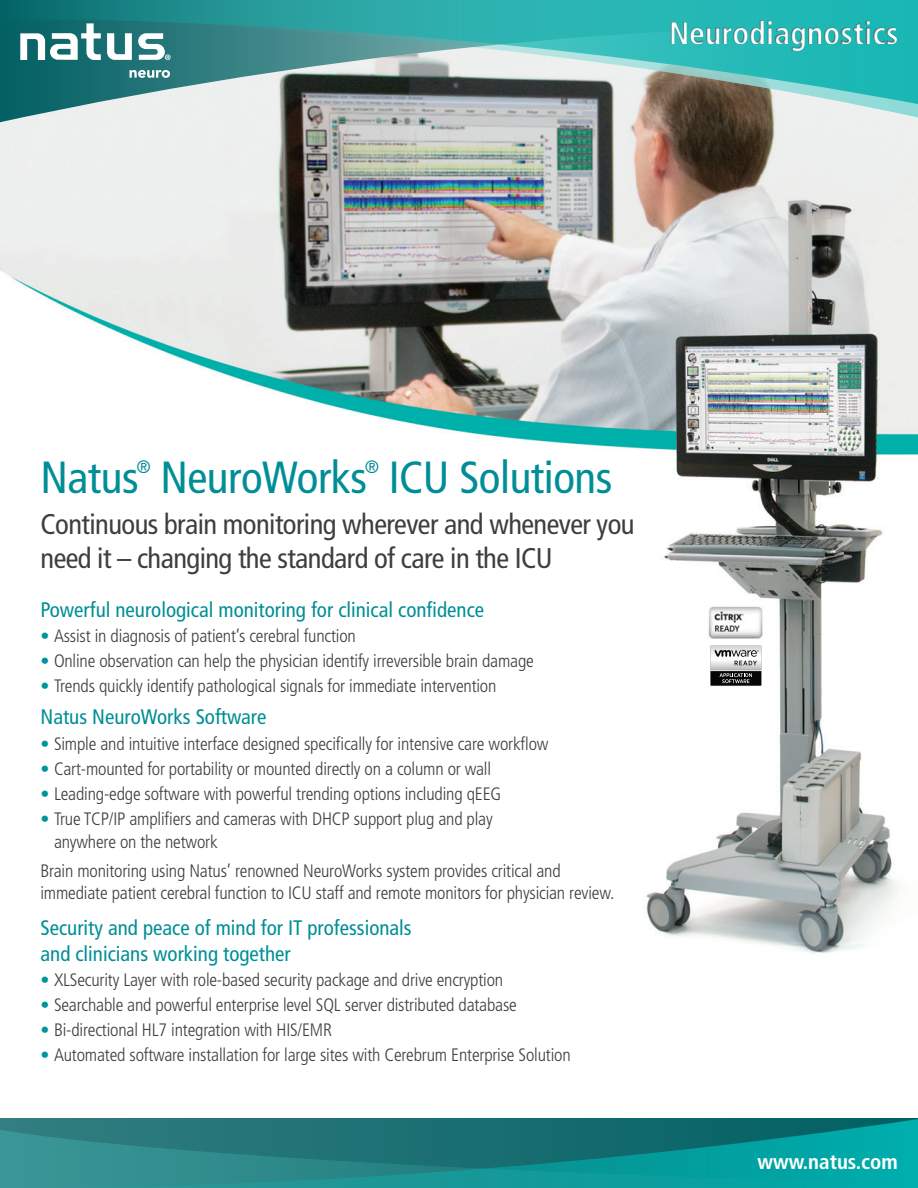
<style>
.page{position:relative;width:918px;height:1188px;background:#fff}
.page>*{position:absolute;margin:0;border:0;box-sizing:border-box;transform-origin:0 0}
.t1{font:condensed 45px "Frutiger LT Std";letter-spacing:-.01em;color:#008e96}
.t2{font:700 condensed 31.5px "Frutiger LT Std";color:#fff}
.t3{font:condensed 28.5px/34.2px "Frutiger LT Std";letter-spacing:-.02em;color:#3e3e3f}
.t4{font:condensed 21px/25.5px "Frutiger LT Std";color:#008e96}
.t5{font:700 condensed 21px "Frutiger LT Std";color:#fff}
.t6{font:300 condensed 18px/22.5px "Frutiger LT Std";letter-spacing:-.01em;color:#3e3e3f}
.t7{font:condensed 18px "Frutiger LT Std";color:#008e96}
.s1{font-weight:700;color:#00959e}
</style>
<div class="page">
<svg style="left:0;top:1118px;width:918px;height:9px;background:#197073"></svg>
<svg style="left:0;top:1127px;width:918px;height:61px;background:#1a898a"></svg>
<img style="left:0;top:125px;width:918px;height:829px">
<svg style="left:0;top:121px;width:918px;height:4px;background:#bfbebb"></svg>
<svg style="left:0;top:0;width:918px;height:121px;background:#63a09f"></svg>
<svg style="left:107px;top:33px;width:25px;height:27px"></svg>
<svg style="left:20px;top:23px;width:81px;height:37px"></svg>
<svg style="left:138px;top:33px;width:33px;height:27px"></svg>
<svg style="left:130px;top:70px;width:40px;height:8px"></svg>
<div style="left:505px;top:14px;width:413px;height:39px;background:#231f20;opacity:.7"></div>
<img style="left:708px;top:605px;width:56px;height:34px">
<svg style="left:710px;top:646px;width:52px;height:40px;background:#8d8d8d"></svg>
<h2 class="t2" style="left:669px;top:14px;width:231px">Neurodiagnostics</h2>
<h1 class="t1" style="left:40px;top:451px;width:100px">Natus</h1>
<p class="t7" style="left:136px;top:456px;width:16px">®</p>
<h1 class="t1" style="left:160px;top:451px;width:208px">NeuroWorks</h1>
<p class="t7" style="left:365px;top:456px;width:16px">®</p>
<h1 class="t1" style="left:389px;top:451px;width:225px">ICU Solutions</h1>
<h3 class="t3" style="left:40px;top:507px;width:596px">Continuous brain monitoring wherever and whenever you need it – changing the standard of care in the ICU</h3>
<p class="t4" style="left:40px;top:597px;width:445px">Powerful neurological monitoring for clinical confidence</p>
<p class="t6" style="left:40px;top:624px;width:317px"><span class="s1">•</span> Assist in diagnosis of patient’s cerebral function</p>
<p class="t6" style="left:40px;top:650px;width:495px"><span class="s1">•</span> Online observation can help the physician identify irreversible brain damage</p>
<p class="t6" style="left:40px;top:675px;width:457px"><span class="s1">•</span> Trends quickly identify pathological signals for immediate intervention</p>
<p class="t4" style="left:40px;top:704px;width:227px">Natus NeuroWorks Software</p>
<p class="t6" style="left:40px;top:732px;width:510px"><span class="s1">•</span> Simple and intuitive interface designed specifically for intensive care workflow</p>
<p class="t6" style="left:40px;top:758px;width:452px"><span class="s1">•</span> Cart-mounted for portability or mounted directly on a column or wall</p>
<p class="t6" style="left:40px;top:783px;width:462px"><span class="s1">•</span> Leading-edge software with powerful trending options including qEEG</p>
<p class="t6" style="left:54px;top:808px;width:440px;text-indent:-14px"><span class="s1">•</span> True TCP/IP amplifiers and cameras with DHCP support plug and play anywhere on the network</p>
<p class="t6" style="left:40px;top:860px;width:575px">Brain monitoring using Natus’ renowned NeuroWorks system provides critical and immediate patient cerebral function to ICU staff and remote monitors for physician review.</p>
<p class="t4" style="left:40px;top:915px;width:373px">Security and peace of mind for IT professionals and clinicians working together</p>
<p class="t6" style="left:40px;top:969px;width:464px"><span class="s1">•</span> XLSecurity Layer with role-based security package and drive encryption</p>
<p class="t6" style="left:40px;top:994px;width:478px"><span class="s1">•</span> Searchable and powerful enterprise level SQL server distributed database</p>
<p class="t6" style="left:40px;top:1019px;width:293px"><span class="s1">•</span> Bi-directional HL7 integration with HIS/EMR</p>
<p class="t6" style="left:40px;top:1044px;width:532px"><span class="s1">•</span> Automated software installation for large sites with Cerebrum Enterprise Solution</p>
<p class="t5" style="left:758px;top:1149px;width:142px">www.natus.com</p>
</div>
